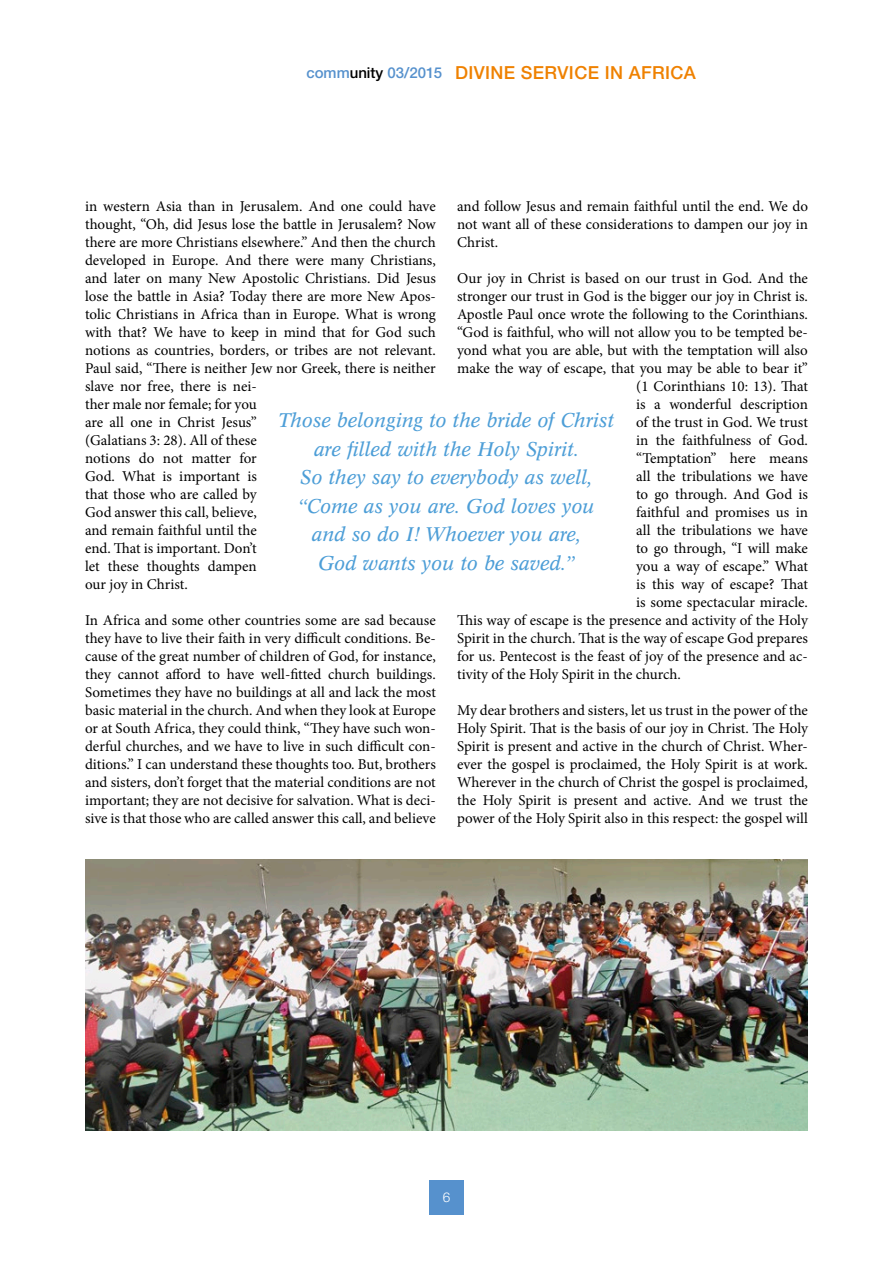
<style>
.page{position:relative;width:893px;height:1263px;background:#fff}
.page>*{position:absolute;margin:0;border:0;box-sizing:border-box;transform-origin:0 0}
.t1{font:italic 19.5px/28.5px "Concorde BE";color:#4d9ed7;text-align:center}
.t2{font:500 18px "Helvetica Neue LTW1 G";letter-spacing:.02em;color:#ef8100}
.t3{font:15px/18px "Minion Pro";letter-spacing:-.005em;color:#000;text-align:justify}
.t4{font:300 13.5px "Helvetica Neue LTW1 G";color:#fff}
.s1{font-size:15px;color:#5691cd}
.s2{font-size:15px;color:#000}
</style>
<div class="page">
<div style="left:429px;top:1180px;width:34px;height:34px;background:#5691cd"></div>
<img style="left:85px;top:859px;width:723px;height:271px">
<p class="t2" style="left:306px;top:61px;width:358px"><span class="s1">comm</span><span class="s2">unity</span> <span class="s1">03/2015</span> DIVINE SERVICE in africa</p>
<p class="t3" style="left:85px;top:197px;width:352px;text-align:left">in western Asia than in Jerusalem. And one could have thought, “Oh, did Jesus lose the battle in Jerusalem? Now there are more Christians elsewhere.” And then the church developed in Europe. And there were many Christians, and later on many New Apostolic Christians. Did Jesus lose the battle in Asia? Today there are more New Apos&shy;tolic Christians in Africa than in Europe. What is wrong with that? We have to keep in mind that for God such notions as countries, borders, or tribes are not relevant.<br>Paul said, “There is neither Jew nor Greek, there is neither slave nor free, there is nei-<br>ther male nor female; for you<br>are all one in Christ Jesus”<br>(Galatians 3: 28). All of these<br>notions do not matter for<br>God. What is important is<br>that those who are called by<br>God answer this call, believe,<br>and remain faithful until the<br>end. That is important. Don’t<br>let these thoughts dampen<br>our joy in Christ.</p>
<p class="t3" style="left:85px;top:611px;width:352px">In Africa and some other countries some are sad because they have to live their faith in very difficult conditions. Be&shy;cause of the great number of children of God, for instance, they cannot afford to have well-fitted church buildings.<br>Sometimes they have no buildings at all and lack the most basic material in the church. And when they look at Europe or at South Africa, they could think, “They have such won&shy;derful churches, and we have to live in such difficult con&shy;ditions.” I can understand these thoughts too. But, brothers and sisters, don’t forget that the material conditions are not important; they are not decisive for salvation. What is deci&shy;sive is that those who are called answer this call, and believe</p>
<p class="t3" style="left:457px;top:197px;width:352px">and follow Jesus and remain faithful until the end. We do not want all of these considerations to dampen our joy in Christ.</p>
<p class="t3" style="left:457px;top:269px;width:352px">Our joy in Christ is based on our trust in God. And the</p>
<p class="t3" style="left:457px;top:287px;width:352px">stronger our trust in God is the bigger our joy in Christ is.</p>
<p class="t3" style="left:457px;top:305px;width:352px">Apostle Paul once wrote the following to the Corinthians.</p>
<p class="t3" style="left:457px;top:323px;width:352px">“God is faithful, who will not allow you to be tempted be-</p>
<p class="t3" style="left:457px;top:341px;width:352px">yond what you are able, but with the temptation will also</p>
<p class="t3" style="left:457px;top:359px;width:352px">make the way of escape, that you may be able to bear it”</p>
<p class="t3" style="left:636px;top:377px;width:173px">(1 Corinthians 10: 13). That</p>
<p class="t3" style="left:636px;top:395px;width:173px">is a wonderful description</p>
<p class="t3" style="left:636px;top:413px;width:173px">of the trust in God. We trust</p>
<p class="t3" style="left:636px;top:431px;width:173px">in the faithfulness of God.</p>
<p class="t3" style="left:636px;top:449px;width:173px">“Temptation” here means</p>
<p class="t3" style="left:636px;top:467px;width:173px">all the tribulations we have</p>
<p class="t3" style="left:636px;top:485px;width:173px">to go through. And God is</p>
<p class="t3" style="left:636px;top:503px;width:173px">faithful and promises us in</p>
<p class="t3" style="left:636px;top:521px;width:173px">all the tribulations we have</p>
<p class="t3" style="left:636px;top:539px;width:173px">to go through, “I will make</p>
<p class="t3" style="left:636px;top:557px;width:173px">you a way of escape.” What</p>
<p class="t3" style="left:636px;top:575px;width:173px">is this way of escape? That</p>
<p class="t3" style="left:636px;top:593px;width:173px">is some spectacular miracle.</p>
<p class="t3" style="left:457px;top:611px;width:352px">This way of escape is the presence and activity of the Holy</p>
<p class="t3" style="left:457px;top:629px;width:352px">Spirit in the church. That is the way of escape God prepares</p>
<p class="t3" style="left:457px;top:647px;width:352px">for us. Pentecost is the feast of joy of the presence and ac-</p>
<p class="t3" style="left:457px;top:665px;width:225px">tivity of the Holy Spirit in the church.</p>
<p class="t3" style="left:457px;top:701px;width:352px">My dear brothers and sisters, let us trust in the power of the Holy Spirit. That is the basis of our joy in Christ. The Holy Spirit is present and active in the church of Christ. Wher&shy;ever the gospel is proclaimed, the Holy Spirit is at work.<br>Wherever in the church of Christ the gospel is proclaimed, the Holy Spirit is present and active. And we trust the power of the Holy Spirit also in this respect: the gospel will</p>
<h1 class="t1" style="left:279px;top:406px;width:337px">Those belonging to the bride of Christ are filled with the Holy Spirit.<br>So they say to everybody as well, “Come as you are. God loves you and so do I! Whoever you are,<br>God wants you to be saved.”</h1>
<p class="t4" style="left:443px;top:1189px;width:9px">6</p>
</div>
